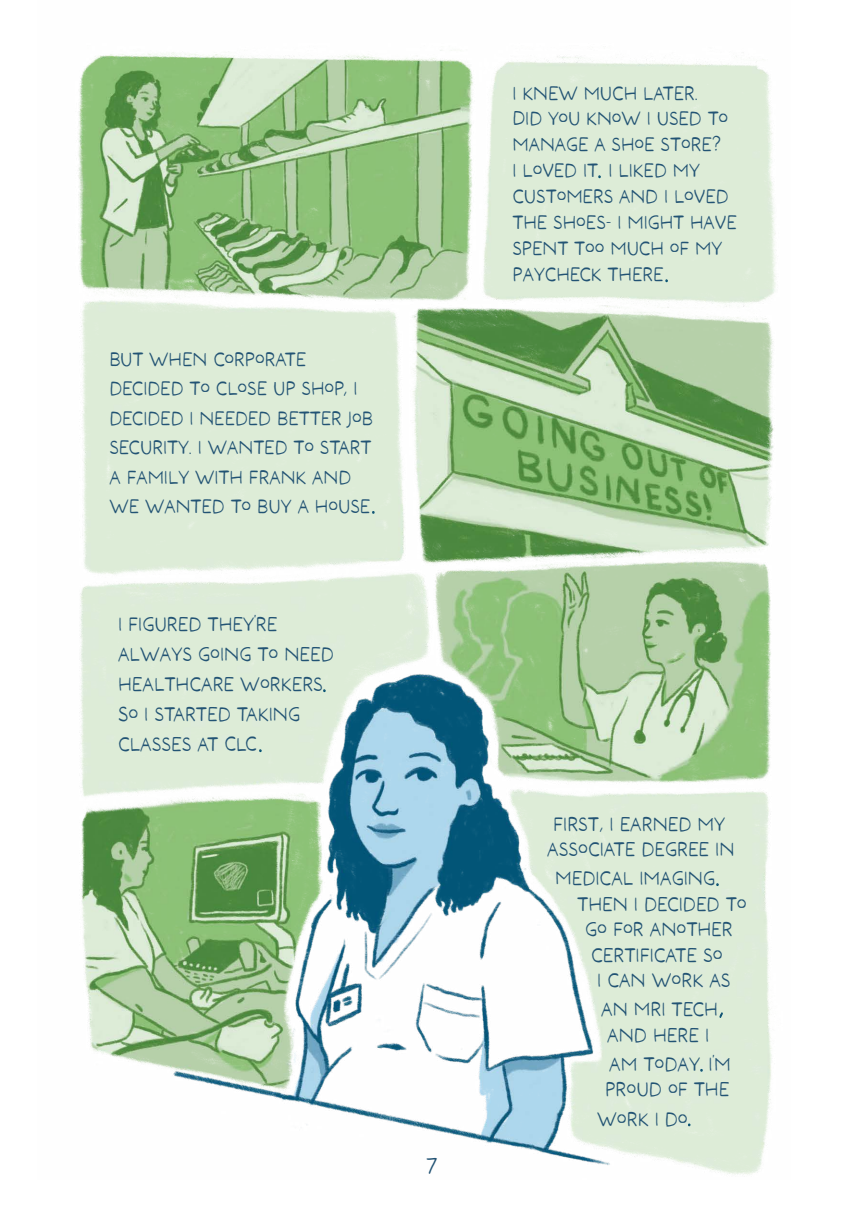
<style>
.page{position:relative;width:864px;height:1224px;background:#fff}
.page>*{position:absolute;margin:0;border:0;box-sizing:border-box;transform-origin:0 0}
.t1{font:24px "MOONBLOSSOM";color:#225374}
.t2{font:20px/30px "MOONBLOSSOM";color:#225374}
.t3{font:19.6px/26px "MOONBLOSSOM";color:#225374}
.s1{font-size:19.4px;color:#005374}
</style>
<div class="page">
<img style="left:78px;top:50px;width:698px;height:1125px">
<p class="t3" style="left:109px;top:344px;width:267px;line-height:29.4px">BUT WHEN CORPORATE<br>DECIDED TO CLOSE UP SHOP, I<br>DECIDED I NEEDED BETTER JOB<br>SECURITY. I WANTED TO START<br>A FAMILY WITH FRANK AND<br>WE WANTED TO BUY A HOUSE<span class="s1">.</span></p>
<p class="t2" style="left:118px;top:609px;width:217px">I FIGURED THEY’RE<br>ALWAYS GOING TO NEED<br>HEALTHCARE WORKERS<span class="s1">.<br></span>SO I STARTED TAKING<br>CLASSES AT CLC<span class="s1">.</span></p>
<p class="t1" style="left:426px;top:1150px;width:14px">7</p>
<p class="t3" style="left:512px;top:79px;width:226px">I KNEW MUCH LATER.<br>DID YOU KNOW I USED TO<br>MANAGE A SHOE STORE?<br>I LOVED IT<span class="s1">.</span> I LIKED MY<br>CUSTOMERS AND I LOVED<br>THE SHOES- I MIGHT HAVE<br>SPENT TOO MUCH OF MY<br>PAYCHECK THERE<span class="s1">.</span></p>
<p class="t2" style="left:547px;top:811px;width:189px;line-height:25.4px;text-align:center">FIRST, I EARNED MY<br>ASSOCIATE DEGREE IN</p>
<p class="t2" style="left:555px;top:863px;width:165px">MEDICAL IMAGING<span class="s1">.</span></p>
<p class="t2" style="left:577px;top:889px;width:171px">THEN I DECIDED TO</p>
<p class="t2" style="left:585px;top:914px;width:149px">GO FOR ANOTHER</p>
<p class="t2" style="left:591px;top:939px;width:133px">CERTIFICATE SO</p>
<p class="t2" style="left:597px;top:965px;width:135px">I CAN WORK AS</p>
<p class="t2" style="left:601px;top:996px;width:124px;line-height:25.4px;text-align:center">AN MRI TECH<span class="s1">,<br></span>AND HERE I</p>
<p class="t2" style="left:605px;top:1051px;width:127px;line-height:25.4px">AM TODAY<span class="s1">.</span> I’M<br>PROUD OF THE</p>
<p class="t2" style="left:597px;top:1103px;width:95px">WORK I DO<span class="s1">.</span></p>
</div>
